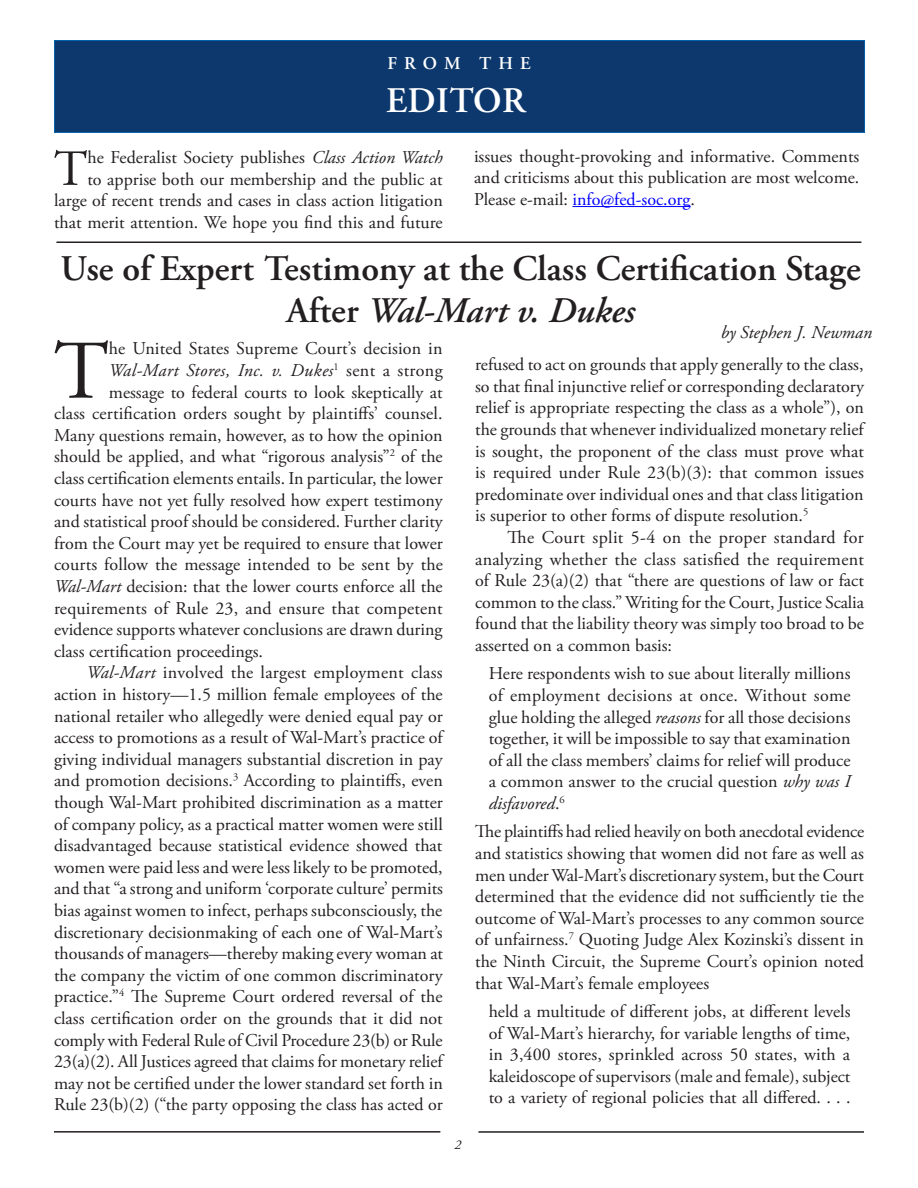
<style>
.page{position:relative;width:918px;height:1188px;background:#fff}
.page>*{position:absolute;margin:0;border:0;box-sizing:border-box;transform-origin:0 0}
.t1{font:83.1px "Adobe Garamond Pro";color:#231f20}
.t2{font:50.55px "Adobe Garamond Pro";color:#231f20}
.t3{font:600 36px/42px "Adobe Garamond Pro";color:#231f20;text-align:center}
.t4{font:600 36px "Adobe Garamond Pro";color:#fff}
.t5{font:18px/21.6px "Adobe Garamond Pro";color:#231f20;text-align:justify}
.t6{font:italic 18px "Adobe Garamond Pro";letter-spacing:.02em;color:#231f20}
.t7{font:italic 18px "Adobe Garamond Pro";color:#231f20}
.t8{font:600 18px "Adobe Garamond Pro";letter-spacing:.39em;color:#fff}
.s1{font-style:italic}
.s2{color:#00f}
.s3{font-style:normal}
</style>
<div class="page">
<hr style="left:54px;top:1131px;width:386px;height:2px;background:#231f20">
<hr style="left:478px;top:1131px;width:386px;height:2px;background:#231f20">
<hr style="left:56px;top:242px;width:805px;height:1px;background:#231f20">
<div style="left:55px;top:40px;width:810px;height:92px;background:#0c386e"></div>
<div style="left:55px;top:40px;width:810px;height:92px;border:1px solid #0161ab"></div>
<hr style="left:572px;top:206px;width:119px;height:1px;background:#00f">
<p class="t8" style="left:387px;top:52px;width:144px">FROM THE</p>
<p class="t4" style="left:386px;top:79px;width:90px">editor</p>
<p class="t5" style="left:54px;top:147px;width:390px;text-align:right">he Federalist Society publishes <span class="s1">Class Action Watch<br></span>to apprise both our membership and the public at large of recent trends and cases in class action litigation that merit attention. We hope you find this and future</p>
<p class="t5" style="left:474px;top:146px;width:387px">issues thought-provoking and informative. Comments and criticisms about this publication are most welcome.<br>Please e-mail: <span class="s2">info@fed-soc.org</span>.</p>
<p class="t3" style="left:61px;top:248px;width:802px">Use of Expert Testimony at the Class Certification Stage<br>After <span class="s1">Wal-Mart v. Dukes</span></p>
<p class="t5" style="left:475px;top:354px;width:390px">refused to act on grounds that apply generally to the class, so that final injunctive relief or corresponding declaratory relief is appropriate respecting the class as a whole”), on the grounds that whenever individualized monetary relief is sought, the proponent of the class must prove what is required under Rule 23(b)(3): that common issues predominate over individual ones and that class litigation is superior to other forms of dispute resolution.<sup>5</sup></p>
<p class="t5" style="left:475px;top:527px;width:390px;text-indent:32px">The Court split 5-4 on the proper standard for analyzing whether the class satisfied the requirement of Rule 23(a)(2) that “there are questions of law or fact common to the class.” Writing for the Court, Justice Scalia found that the liability theory was simply too broad to be asserted on a common basis:</p>
<p class="t5" style="left:489px;top:664px;width:363px">Here respondents wish to sue about literally millions of employment decisions at once. Without some glue holding the alleged <span class="s1">reasons</span> for all those decisions together, it will be impossible to say that examination of all the class members’ claims for relief will produce a common answer to the crucial question <span class="s1">why was I disfavored</span>.<sup>6</sup></p>
<p class="t5" style="left:475px;top:822px;width:391px">The plaintiffs had relied heavily on both anecdotal evidence and statistics showing that women did not fare as well as men under Wal-Mart’s discretionary system, but the Court determined that the evidence did not sufficiently tie the outcome of Wal-Mart’s processes to any common source of unfairness.<sup>7</sup> Quoting Judge Alex Kozinski’s dissent in the Ninth Circuit, the Supreme Court’s opinion noted that Wal-Mart’s female employees</p>
<p class="t5" style="left:489px;top:1001px;width:363px">held a multitude of different jobs, at different levels of Wal-Mart’s hierarchy, for variable lengths of time, in 3,400 stores, sprinkled across 50 states, with a kaleidoscope of supervisors (male and female), subject to a variety of regional policies that all differed. . . .</p>
<p class="t2" style="left:54px;top:138px;width:35px">T</p>
<p class="t7" style="left:721px;top:322px;width:153px">by Stephen J. Newman</p>
<p class="t1" style="left:54px;top:321px;width:56px">T</p>
<p class="t5" style="left:109px;top:339px;width:335px">he United States Supreme Court’s decision in</p>
<p class="t6" style="left:109px;top:360px;width:335px">Wal-Mart Stores, Inc. v. Dukes<sup>1</sup> <span class="s3">sent a strong</span></p>
<p class="t5" style="left:109px;top:382px;width:335px">message to federal courts to look skeptically at</p>
<p class="t5" style="left:54px;top:403px;width:390px">class certification orders sought by plaintiffs’ counsel.</p>
<p class="t5" style="left:54px;top:425px;width:390px">Many questions remain, however, as to how the opinion</p>
<p class="t5" style="left:54px;top:447px;width:390px">should be applied, and what “rigorous analysis”<sup>2</sup> of the</p>
<p class="t5" style="left:54px;top:468px;width:390px">class certification elements entails. In particular, the lower</p>
<p class="t5" style="left:54px;top:490px;width:390px">courts have not yet fully resolved how expert testimony</p>
<p class="t5" style="left:54px;top:511px;width:390px">and statistical proof should be considered. Further clarity</p>
<p class="t5" style="left:54px;top:533px;width:390px">from the Court may yet be required to ensure that lower</p>
<p class="t5" style="left:54px;top:555px;width:390px">courts follow the message intended to be sent by the</p>
<p class="t5" style="left:54px;top:576px;width:390px"><span class="s1">Wal-Mart</span> decision: that the lower courts enforce all the</p>
<p class="t5" style="left:54px;top:598px;width:390px">requirements of Rule 23, and ensure that competent</p>
<p class="t5" style="left:54px;top:619px;width:390px">evidence supports whatever conclusions are drawn during</p>
<p class="t5" style="left:54px;top:641px;width:211px">class certification proceedings.</p>
<p class="t5" style="left:54px;top:663px;width:391px;text-indent:32px"><span class="s1">Wal-Mart</span> involved the largest employment class action in history—1.5 million female employees of the national retailer who allegedly were denied equal pay or access to promotions as a result of Wal-Mart’s practice of giving individual managers substantial discretion in pay and promotion decisions.<sup>3</sup> According to plaintiffs, even though Wal-Mart prohibited discrimination as a matter of company policy, as a practical matter women were still disadvantaged because statistical evidence showed that women were paid less and were less likely to be promoted, and that “a strong and uniform ‘corporate culture’ permits bias against women to infect, perhaps subconsciously, the discretionary decisionmaking of each one of Wal-Mart’s thousands of managers—thereby making every woman at the company the victim of one common discriminatory practice.”<sup>4</sup> The Supreme Court ordered reversal of the class certification order on the grounds that it did not comply with Federal Rule of Civil Procedure 23(b) or Rule 23(a)(2). All Justices agreed that claims for monetary relief may not be certified under the lower standard set forth in Rule 23(b)(2) (“the party opposing the class has acted or</p>
</div>
